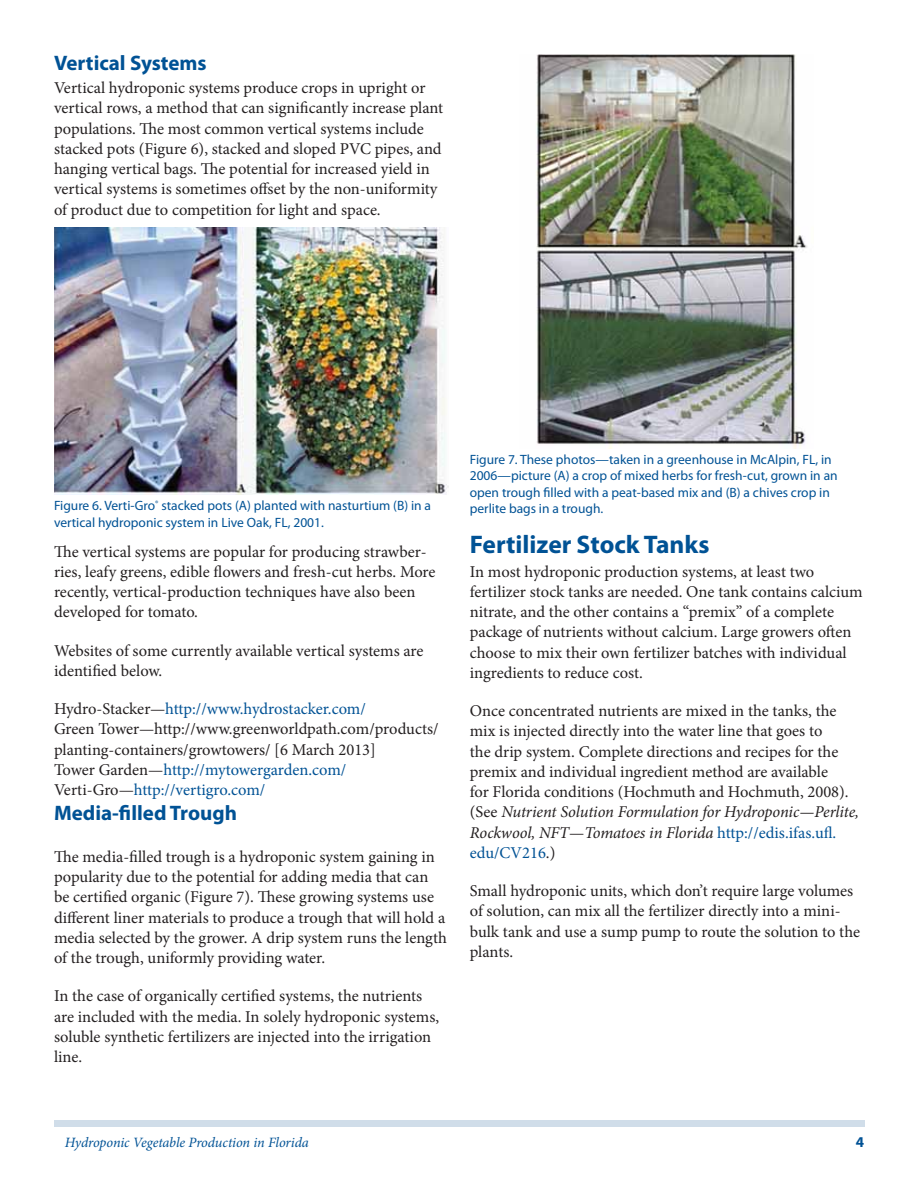
<style>
.page{position:relative;width:918px;height:1188px;background:#fff}
.page>*{position:absolute;margin:0;border:0;box-sizing:border-box;transform-origin:0 0}
.t1{font:700 25.5px "Myriad Pro";color:#005295}
.t2{font:700 21px "Myriad Pro";color:#005295}
.t3{font:16.5px/20.2px "Minion Pro";color:#231f20}
.t4{font:700 15px "Myriad Pro";color:#005295}
.t5{font:italic 14.25px "Minion Pro";letter-spacing:-.01em;color:#005295}
.t6{font:13.5px/16.5px "Myriad Pro";color:#005295}
.s1{color:#005295}
.s2{font-style:italic}
</style>
<div class="page">
<div style="left:54px;top:1120px;width:810px;height:7px;background:#d0dde9"></div>
<img style="left:54px;top:227px;width:394px;height:268px">
<img style="left:536px;top:54px;width:271px;height:394px">
<p class="t2" style="left:54px;top:55px;width:154px">Vertical Systems</p>
<p class="t3" style="left:54px;top:79px;width:391px">Vertical hydroponic systems produce crops in upright or vertical rows, a method that can significantly increase plant populations. The most common vertical systems include stacked pots (Figure 6), stacked and sloped PVC pipes, and hanging vertical bags. The potential for increased yield in vertical systems is sometimes offset by the non-uniformity of product due to competition for light and space.</p>
<p class="t6" style="left:54px;top:498px;width:379px">Figure 6. Verti-Gro<sup>®</sup> stacked pots (A) planted with nasturtium (B) in a vertical hydroponic system in Live Oak, FL, 2001.</p>
<p class="t3" style="left:54px;top:543px;width:383px">The vertical systems are popular for producing strawber&shy;ries, leafy greens, edible flowers and fresh-cut herbs. More recently, vertical-production techniques have also been developed for tomato.</p>
<p class="t3" style="left:54px;top:642px;width:371px">Websites of some currently available vertical systems are identified below.</p>
<p class="t3" style="left:54px;top:700px;width:386px">Hydro-Stacker—<span class="s1">http://www.hydrostacker.com/<br></span>Green Tower—http://www.greenworldpath.com/products/ planting-containers/growtowers/ [6 March 2013]<br>Tower Garden—<span class="s1">http://mytowergarden.com/ </span>Verti-Gro—<span class="s1">http://vertigro.com/</span></p>
<p class="t2" style="left:54px;top:805px;width:185px">Media-filled Trough</p>
<p class="t3" style="left:54px;top:848px;width:394px">The media-filled trough is a hydroponic system gaining in popularity due to the potential for adding media that can be certified organic (Figure 7). These growing systems use different liner materials to produce a trough that will hold a media selected by the grower. A drip system runs the length of the trough, uniformly providing water.</p>
<p class="t3" style="left:54px;top:987px;width:387px">In the case of organically certified systems, the nutrients are included with the media. In solely hydroponic systems, soluble synthetic fertilizers are injected into the irrigation line.</p>
<p class="t6" style="left:470px;top:452px;width:369px">Figure 7. These photos—taken in a greenhouse in McAlpin, FL, in 2006—picture (A) a crop of mixed herbs for fresh-cut, grown in an open trough filled with a peat-based mix and (B) a chives crop in perlite bags in a trough.</p>
<h1 class="t1" style="left:470px;top:535px;width:241px">Fertilizer Stock Tanks</h1>
<p class="t3" style="left:470px;top:563px;width:394px">In most hydroponic production systems, at least two fertilizer stock tanks are needed. One tank contains calcium nitrate, and the other contains a “premix” of a complete package of nutrients without calcium. Large growers often choose to mix their own fertilizer batches with individual ingredients to reduce cost.</p>
<p class="t3" style="left:470px;top:702px;width:391px">Once concentrated nutrients are mixed in the tanks, the mix is injected directly into the water line that goes to<br>the drip system. Complete directions and recipes for the premix and individual ingredient method are available<br>for Florida conditions (Hochmuth and Hochmuth, 2008). (See <span class="s2">Nutrient Solution Formulation for Hydroponic—Perlite, Rockwool, NFT</span>—<span class="s2">Tomatoes in Florida</span> <span class="s1">http://edis.ifas.ufl. edu/CV216</span>.)</p>
<p class="t3" style="left:470px;top:882px;width:392px">Small hydroponic units, which don’t require large volumes of solution, can mix all the fertilizer directly into a mini&shy;bulk tank and use a sump pump to route the solution to the plants.</p>
<p class="t5" style="left:65px;top:1137px;width:246px">Hydroponic Vegetable Production in Florida</p>
<p class="t4" style="left:856px;top:1137px;width:10px">4</p>
</div>
